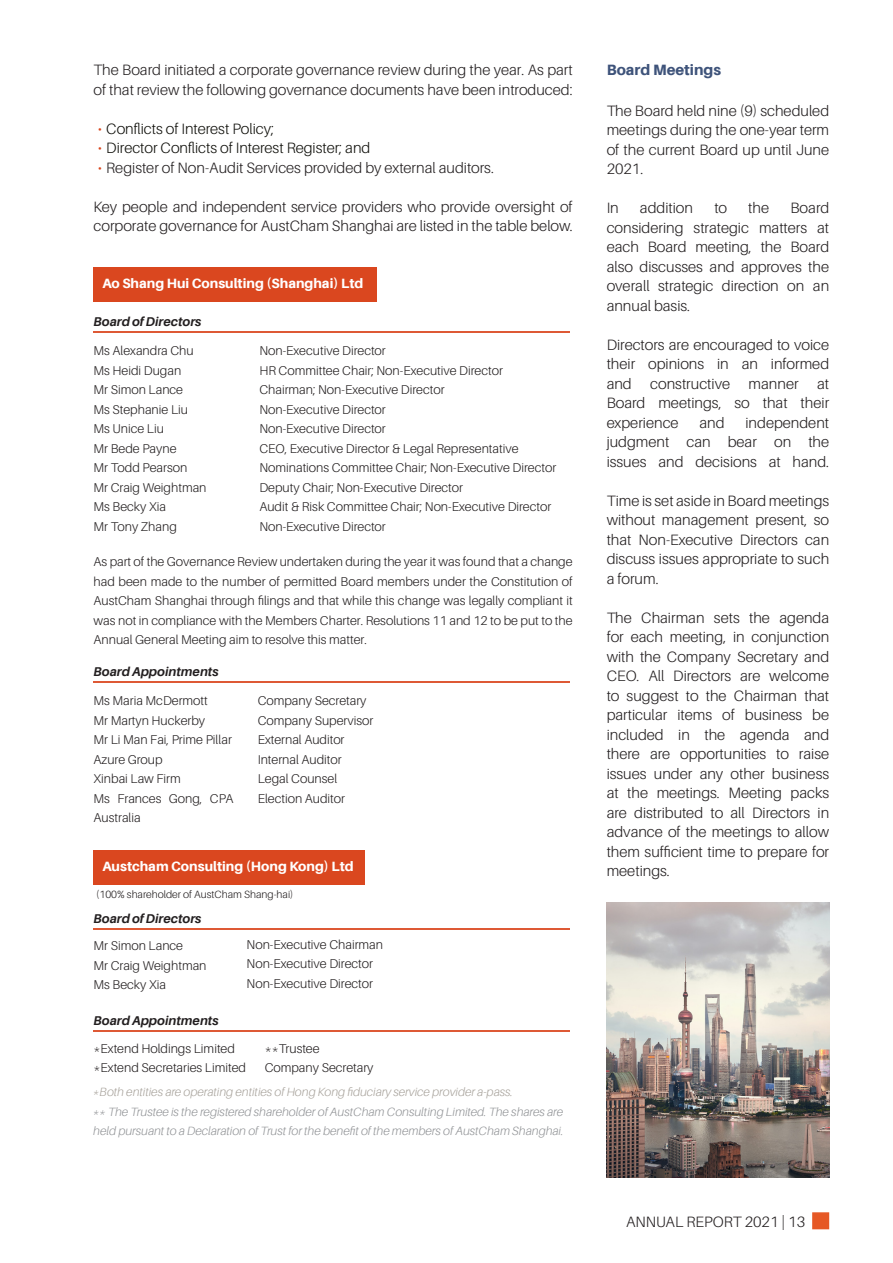
<style>
.page{position:relative;width:893px;height:1263px;background:#fff}
.page>*{position:absolute;margin:0;border:0;box-sizing:border-box;transform-origin:0 0}
.Bulletlist{font:300 15px/19.5px "Aileron";color:#231f20;text-align:justify}
.t1{font:300 15px "Aileron";color:#10100b}
.Subtitle{font:800 15px "Aileron";color:#3e537a}
.t2{font:800 13.5px "Aileron";color:#fff}
.t3{font:300 12.75px/19.5px "Aileron";color:#231f20}
.t4{font:italic 700 12.75px "Aileron";color:#231f20}
.t5{font:italic 300 12px/19.5px "Aileron";color:#939598}
.t6{font:italic 300 12px "Aileron";color:#a9a49d}
.t7{font:300 10.5px "Aileron";color:#231f20}
.s1{color:#d9461d}
</style>
<div class="page">
<div style="left:812px;top:1212px;width:17px;height:17px;background:#e65825;border:2px solid #e65825"></div>
<img style="left:607px;top:902px;width:222px;height:276px">
<div style="left:94px;top:267px;width:283px;height:34px;background:#da471f"></div>
<hr style="left:94px;top:331px;width:476px;height:2px;background:#de5935">
<hr style="left:94px;top:682px;width:476px;height:1px;background:#de5935">
<div style="left:94px;top:850px;width:271px;height:34px;background:#da471f"></div>
<hr style="left:94px;top:928px;width:476px;height:2px;background:#de5935">
<hr style="left:94px;top:1031px;width:476px;height:1px;background:#de5935">
<p class="Bulletlist" style="left:94px;top:61px;width:481px">The Board initiated a corporate governance review during the year. As part of that review the following governance documents have been introduced:</p>
<p class="t1" style="left:98px;top:120px;width:178px"><span class="s1">•</span> Conflicts of Interest Policy;</p>
<p class="t1" style="left:98px;top:140px;width:274px"><span class="s1">•</span> Director Conflicts of Interest Register; and</p>
<p class="Bulletlist" style="left:98px;top:158px;width:398px"><span class="s1">•</span> Register of Non-Audit Services provided by external auditors.</p>
<p class="Bulletlist" style="left:94px;top:197px;width:481px">Key people and independent service providers who provide oversight of corporate governance for AustCham Shanghai are listed in the table below.</p>
<p class="t2" style="left:102px;top:276px;width:262px">Ao Shang Hui Consulting (Shanghai) Ltd</p>
<p class="t4" style="left:94px;top:314px;width:109px">Board of Directors</p>
<p class="t3" style="left:94px;top:341px;width:102px">Ms Alexandra Chu</p>
<p class="t3" style="left:94px;top:360px;width:89px">Ms Heidi Dugan</p>
<p class="t3" style="left:94px;top:380px;width:91px">Mr Simon Lance</p>
<p class="t3" style="left:94px;top:399px;width:96px">Ms Stephanie Liu</p>
<p class="t3" style="left:94px;top:419px;width:72px">Ms Unice Liu</p>
<p class="t3" style="left:94px;top:438px;width:85px">Mr Bede Payne</p>
<p class="t3" style="left:94px;top:458px;width:95px">Mr Todd Pearson</p>
<p class="t3" style="left:94px;top:477px;width:115px">Mr Craig Weightman</p>
<p class="t3" style="left:94px;top:497px;width:74px">Ms Becky Xia</p>
<p class="t3" style="left:94px;top:516px;width:85px">Mr Tony Zhang</p>
<p class="t3" style="left:259px;top:341px;width:128px">Non-Executive Director</p>
<p class="t3" style="left:259px;top:360px;width:245px">HR Committee Chair; Non-Executive Director</p>
<p class="t3" style="left:259px;top:380px;width:187px">Chairman; Non-Executive Director</p>
<p class="t3" style="left:259px;top:399px;width:128px">Non-Executive Director</p>
<p class="t3" style="left:259px;top:419px;width:128px">Non-Executive Director</p>
<p class="t3" style="left:259px;top:438px;width:261px">CEO, Executive Director &amp; Legal Representative</p>
<p class="t3" style="left:259px;top:458px;width:298px">Nominations Committee Chair; Non-Executive Director</p>
<p class="t3" style="left:259px;top:477px;width:205px">Deputy Chair; Non-Executive Director</p>
<p class="t3" style="left:259px;top:497px;width:293px">Audit &amp; Risk Committee Chair; Non-Executive Director</p>
<p class="t3" style="left:259px;top:516px;width:128px">Non-Executive Director</p>
<p class="t3" style="left:94px;top:552px;width:481px;text-align:justify">As part of the Governance Review undertaken during the year it was found that a change had been made to the number of permitted Board members under the Constitution of AustCham Shanghai through filings and that while this change was legally compliant it was not in compliance with the Members Charter. Resolutions 11 and 12 to be put to the Annual General Meeting aim to resolve this matter.</p>
<p class="t4" style="left:94px;top:665px;width:127px">Board Appointments</p>
<p class="t3" style="left:94px;top:691px;width:116px">Ms Maria McDermott</p>
<p class="t3" style="left:94px;top:711px;width:113px">Mr Martyn Huckerby</p>
<p class="t3" style="left:94px;top:730px;width:140px">Mr Li Man Fai, Prime Pillar</p>
<p class="t3" style="left:94px;top:750px;width:71px">Azure Group</p>
<p class="t3" style="left:94px;top:769px;width:89px">Xinbai Law Firm</p>
<p class="t3" style="left:94px;top:789px;width:142px">Ms Frances Gong, CPA<br>Australia</p>
<p class="t3" style="left:258px;top:691px;width:110px">Company Secretary</p>
<p class="t3" style="left:258px;top:711px;width:117px">Company Supervisor</p>
<p class="t3" style="left:258px;top:730px;width:88px">External Auditor</p>
<p class="t3" style="left:258px;top:750px;width:85px">Internal Auditor</p>
<p class="t3" style="left:258px;top:769px;width:81px">Legal Counsel</p>
<p class="t3" style="left:258px;top:789px;width:89px">Election Auditor</p>
<p class="t2" style="left:102px;top:858px;width:253px">Austcham Consulting (Hong Kong) Ltd</p>
<p class="t4" style="left:94px;top:911px;width:109px">Board of Directors</p>
<p class="t3" style="left:94px;top:936px;width:91px">Mr Simon Lance</p>
<p class="t3" style="left:94px;top:956px;width:115px">Mr Craig Weightman</p>
<p class="t3" style="left:94px;top:975px;width:74px">Ms Becky Xia</p>
<p class="t7" style="left:96px;top:888px;width:199px">(100% shareholder of AustCham Shang-hai)</p>
<p class="t3" style="left:247px;top:935px;width:138px">Non-Executive Chairman</p>
<p class="t3" style="left:247px;top:954px;width:128px">Non-Executive Director</p>
<p class="t3" style="left:247px;top:974px;width:128px">Non-Executive Director</p>
<p class="t4" style="left:94px;top:1013px;width:127px">Board Appointments</p>
<p class="t3" style="left:94px;top:1039px;width:143px">*Extend Holdings Limited</p>
<p class="t3" style="left:94px;top:1058px;width:154px">*Extend Secretaries Limited</p>
<p class="t3" style="left:265px;top:1039px;width:56px">**Trustee</p>
<p class="t3" style="left:265px;top:1058px;width:110px">Company Secretary</p>
<p class="t6" style="left:93px;top:1086px;width:421px">*Both entities are operating entities of Hong Kong fiduciary service provider a-pass.</p>
<p class="t5" style="left:93px;top:1102px;width:472px">** The Trustee is the registered shareholder of AustCham Consulting Limited. The shares are held pursuant to a Declaration of Trust for the benefit of the members of AustCham Shanghai.</p>
<p class="Subtitle" style="left:607px;top:62px;width:116px">Board Meetings</p>
<p class="Bulletlist" style="left:607px;top:101px;width:224px">The Board held nine (9) scheduled meetings during the one-year term of the current Board up until June 2021.</p>
<p class="Bulletlist" style="left:607px;top:199px;width:14px">In</p>
<p class="Bulletlist" style="left:640px;top:199px;width:55px">addition</p>
<p class="Bulletlist" style="left:714px;top:199px;width:14px">to</p>
<p class="Bulletlist" style="left:748px;top:199px;width:22px">the</p>
<p class="Bulletlist" style="left:607px;top:199px;width:224px;text-indent:184px">Board considering strategic matters at each Board meeting, the Board also discusses and approves the overall strategic direction on an annual basis.</p>
<p class="Bulletlist" style="left:607px;top:335px;width:224px">Directors are encouraged to voice their opinions in an informed and constructive manner at Board meetings, so that their experience</p>
<p class="Bulletlist" style="left:607px;top:413px;width:224px;text-indent:139px">independent judgment can bear on the issues and decisions at hand.</p>
<p class="Bulletlist" style="left:607px;top:491px;width:224px">Time is set aside in Board meetings without management present, so that Non-Executive Directors can discuss issues appropriate to such a forum.</p>
<p class="Bulletlist" style="left:607px;top:608px;width:224px">The Chairman sets the agenda for each meeting, in conjunction with the Company Secretary and CEO. All Directors are welcome to suggest to the Chairman that particular items of business be included in the agenda and there are opportunities to raise issues under any other business at the meetings. Meeting packs are distributed to all Directors in advance of the meetings to allow them sufficient time to prepare for meetings.</p>
<p class="Bulletlist" style="left:699px;top:413px;width:27px">and</p>
<p class="Bulletlist" style="left:626px;top:1212px;width:181px">ANNUAL REPORT 2021 | 13</p>
</div>
